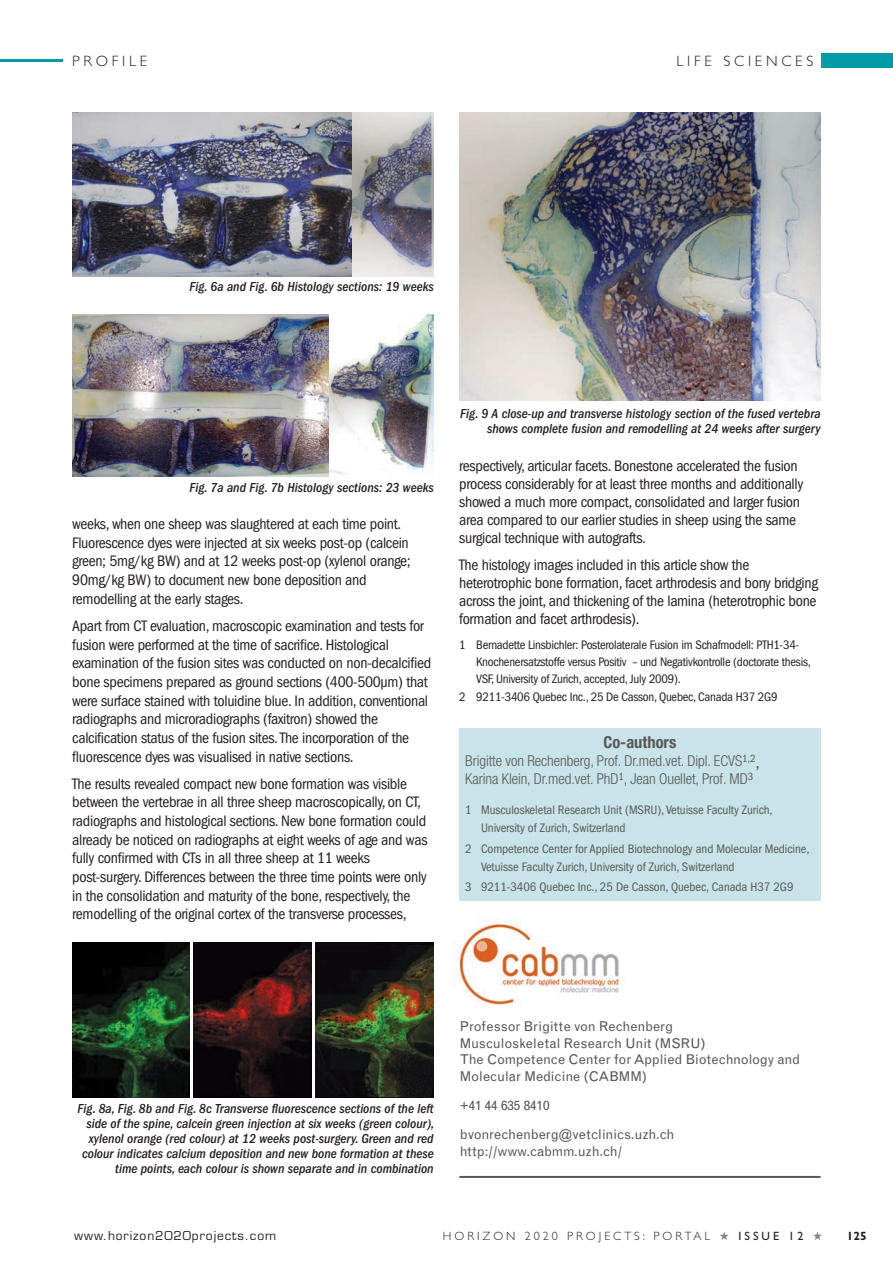
<style>
.page{position:relative;width:893px;height:1263px;background:#fff}
.page>*{position:absolute;margin:0;border:0;box-sizing:border-box;transform-origin:0 0}
.t1{font:700 condensed 16.5px "Helvetica Neue LT Std";color:#57585a}
.t2{font:condensed 15.75px/18.6px "ITC Franklin Gothic Std";letter-spacing:-.02em;color:#231f20}
.t3{font:300 condensed 15px/18px "Helvetica Neue LT Std";letter-spacing:-.005em;color:#57585a}
.t4{font:300 15px "Gill Sans Std";letter-spacing:.25em;color:#231f20}
.t5{font:italic 500 condensed 13.5px/15px "ITC Franklin Gothic Std";color:#231f20;text-align:right}
.t6{font:13.5px/16.5px "Grotesque MT Std";letter-spacing:-.005em;color:#57585a}
.t7{font:condensed 12.75px/18px "ITC Franklin Gothic Std";letter-spacing:-.005em;color:#57585a}
.t8{font:condensed 12.75px/16.6px "ITC Franklin Gothic Std";letter-spacing:-.02em;color:#231f20}
.t9{font:300 12px "Gill Sans Std";letter-spacing:.25em;color:#231f20}
.t10{font:12px "Eurostile LT Std";letter-spacing:.075em;color:#231f20}
.t11{font:700 12px "Gill Sans Std";color:#231f20}
.s1{font-family:"ITC Franklin Gothic Std";font-weight:400;font-size:18px}
.s2{color:#808285}
.s3{font-weight:400}
</style>
<div class="page">
<hr style="left:459px;top:1176px;width:362px;height:2px;background:#57585a">
<div style="left:821px;top:53px;width:72px;height:15px;background:#009ca6"></div>
<hr style="left:0;top:60px;width:63px;height:2px;background:#009ca6">
<img style="left:72px;top:113px;width:281px;height:163px">
<img style="left:72px;top:314px;width:257px;height:163px">
<img style="left:329px;top:314px;width:105px;height:161px">
<img style="left:353px;top:113px;width:81px;height:163px">
<img style="left:72px;top:943px;width:117px;height:154px">
<img style="left:193px;top:943px;width:118px;height:154px">
<img style="left:316px;top:943px;width:118px;height:154px">
<img style="left:457px;top:917px;width:163px;height:90px">
<img style="left:459px;top:113px;width:362px;height:287px">
<div style="left:459px;top:729px;width:362px;height:172px;background:#c8e4e8"></div>
<p class="t4" style="left:72px;top:52px;width:76px">PROFILE</p>
<p class="t4" style="left:676px;top:52px;width:139px">LIFE SCIENCES</p>
<p class="t5" style="left:189px;top:280px;width:246px">Fig. 6a and Fig. 6b Histology sections: 19 weeks</p>
<p class="t5" style="left:189px;top:481px;width:246px">Fig. 7a and Fig. 7b Histology sections: 23 weeks</p>
<p class="t2" style="left:72px;top:516px;width:340px">weeks, when one sheep was slaughtered at each time point.<br>Fluorescence dyes were injected at six weeks post-op (calcein green; 5mg/kg BW) and at 12 weeks post-op (xylenol orange; 90mg/kg BW) to document new bone deposition and remodelling at the early stages.</p>
<p class="t2" style="left:72px;top:618px;width:360px">Apart from CT evaluation, macroscopic examination and tests for fusion were performed at the time of sacrifice. Histological examination of the fusion sites was conducted on non-decalcified bone specimens prepared as ground sections (400-500μm) that were surface stained with toluidine blue. In addition, conventional radiographs and microradiographs (faxitron) showed the calcification status of the fusion sites. The incorporation of the fluorescence dyes was visualised in native sections.</p>
<p class="t2" style="left:72px;top:776px;width:357px">The results revealed compact new bone formation was visible between the vertebrae in all three sheep macroscopically, on CT, radiographs and histological sections. New bone formation could already be noticed on radiographs at eight weeks of age and was fully confirmed with CTs in all three sheep at 11 weeks post-surgery. Differences between the three time points were only in the consolidation and maturity of the bone, respectively, the remodelling of the original cortex of the transverse processes,</p>
<p class="t5" style="left:460px;top:407px;width:362px">Fig. 9 A close-up and transverse histology section of the fused vertebra shows complete fusion and remodelling at 24 weeks after surgery</p>
<p class="t2" style="left:459px;top:458px;width:346px;line-height:18.1px">respectively, articular facets. Bonestone accelerated the fusion process considerably for at least three months and additionally showed a much more compact, consolidated and larger fusion area compared to our earlier studies in sheep using the same surgical technique with autografts.</p>
<p class="t2" style="left:459px;top:557px;width:360px;line-height:18.1px">The histology images included in this article show the heterotrophic bone formation, facet arthrodesis and bony bridging across the joint, and thickening of the lamina (heterotrophic bone formation and facet arthrodesis).</p>
<p class="t8" style="left:476px;top:638px;width:336px;text-indent:-17px">1 Bernadette Linsbichler: Posterolaterale Fusion im Schafmodell: PTH1-34-<br>Knochenersatzstoffe versus Positiv – und Negativkontrolle (doctorate thesis,<br>VSF, University of Zurich, accepted, July 2009).</p>
<p class="t8" style="left:459px;top:690px;width:320px">2 9211-3406 Quebec Inc., 25 De Casson, Quebec, Canada H37 2G9</p>
<p class="t1" style="left:603px;top:733px;width:74px">Co-authors</p>
<p class="t3" style="left:465px;top:754px;width:296px">Brigitte von Rechenberg, Prof. Dr.med.vet. Dipl. ECVS<sup>1,2</sup><span class="s1">,<br></span>Karina Klein, Dr.med.vet. PhD<sup>1</sup>, Jean Ouellet, Prof. MD<sup>3</sup></p>
<p class="t7" style="left:481px;top:802px;width:293px;text-indent:-16px">1 Musculoskeletal Research Unit (MSRU), Vetuisse Faculty Zurich,<br>University of Zurich, Switzerland</p>
<p class="t7" style="left:481px;top:840px;width:330px;text-indent:-16px">2 Competence Center for Applied Biotechnology and Molecular Medicine,<br>Vetuisse Faculty Zurich, University of Zurich, Switzerland</p>
<p class="t7" style="left:465px;top:879px;width:330px">3 9211-3406 Quebec Inc., 25 De Casson, Quebec, Canada H37 2G9</p>
<p class="t5" style="left:78px;top:1102px;width:358px">Fig. 8a, Fig. 8b and Fig. 8c Transverse fluorescence sections of the left side of the spine, calcein green injection at six weeks (green colour), xylenol orange (red colour) at 12 weeks post-surgery. Green and red colour indicates calcium deposition and new bone formation at these time points, each colour is shown separate and in combination</p>
<p class="t6" style="left:460px;top:1019px;width:342px">Professor Brigitte von Rechenberg<br>Musculoskeletal Research Unit (MSRU)<br>The Competence Center for Applied Biotechnology and Molecular Medicine (CABMM)</p>
<p class="t6" style="left:460px;top:1091px;width:216px;line-height:29.2px">+41 44 635 8410 bvonrechenberg@vetclinics.uzh.ch</p>
<p class="t6" style="left:460px;top:1143px;width:164px">http://www.cabmm.uzh.ch/</p>
<p class="t10" style="left:74px;top:1228px;width:203px">www.horizon2020projects.com</p>
<p class="t9" style="left:443px;top:1228px;width:381px">HORIZON 2020 PROJECTS: PORTAL <span class="s2">★</span> <span class="s3">ISSUE 12</span> <span class="s2">★</span></p>
<p class="t11" style="left:847px;top:1228px;width:21px">125</p>
</div>
